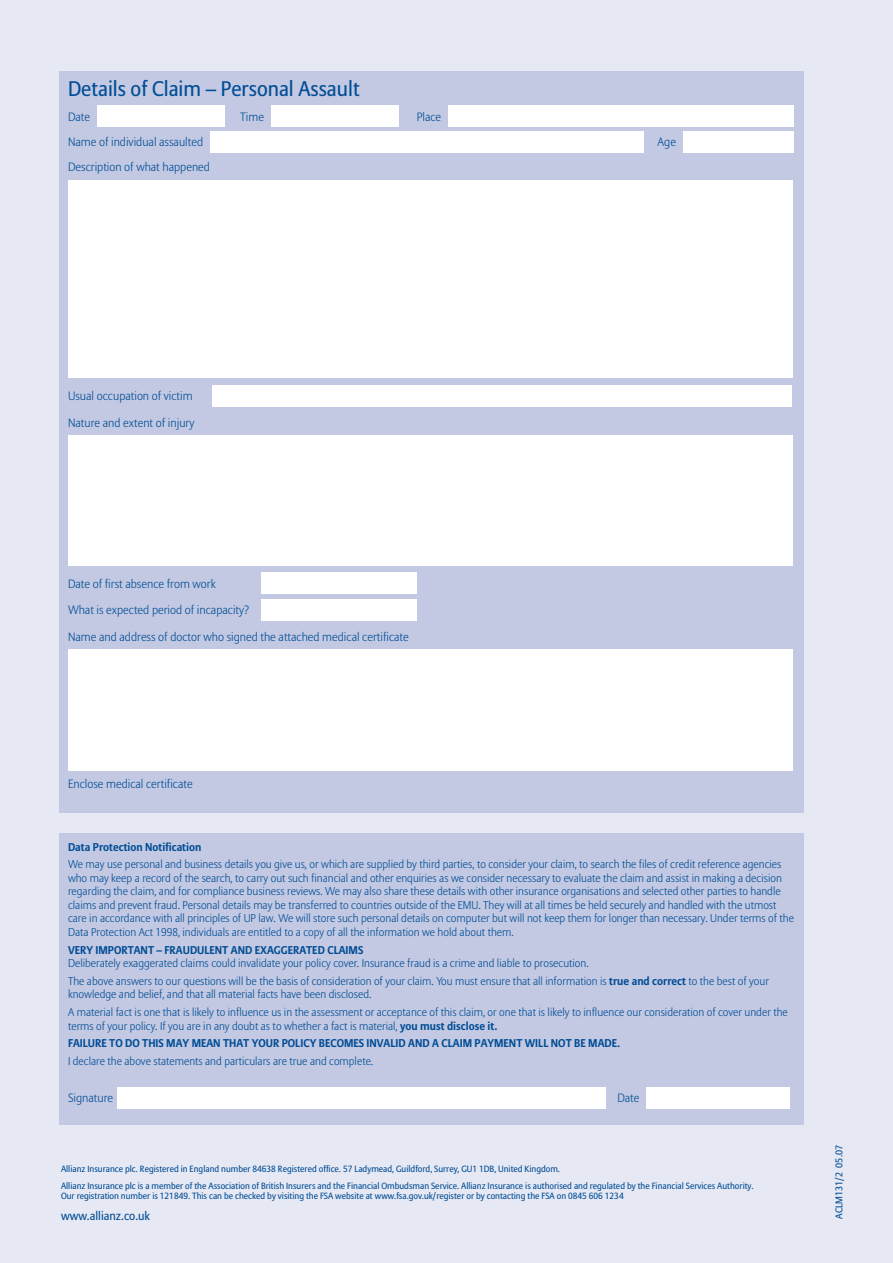
<style>
.page{position:relative;width:893px;height:1263px;background:#e6e8f3}
.page>*{position:absolute;margin:0;border:0;box-sizing:border-box;transform-origin:0 0}
.t1{font:21px "Allianz Sans";color:#014d95}
.t2{font:300 12px "Allianz Sans";color:#014d95}
.t3{font:12px "Allianz Sans";color:#014d95}
.t4{font:300 11.25px/13.5px "Allianz Sans";color:#014d95}
.t5{font:700 11.25px/17.7px "Allianz Sans";color:#014d95}
.t6{font:9.75px "Allianz Sans";color:#014d95}
.t7{font:9px/17px "Allianz Sans";color:#014d95}
.s1{font-weight:700}
.s2{font-weight:300}
</style>
<div class="page">
<div style="left:60px;top:833px;width:744px;height:292px;background:#c3c9e2"></div>
<div style="left:117px;top:1087px;width:489px;height:21px;background:#fff"></div>
<div style="left:646px;top:1087px;width:143px;height:21px;background:#fff"></div>
<div style="left:60px;top:71px;width:744px;height:741px;background:#c3c9e2"></div>
<div style="left:212px;top:385px;width:580px;height:21px;background:#fff"></div>
<div style="left:261px;top:599px;width:156px;height:21px;background:#fff"></div>
<div style="left:261px;top:572px;width:156px;height:21px;background:#fff"></div>
<div style="left:683px;top:131px;width:111px;height:21px;background:#fff"></div>
<div style="left:448px;top:106px;width:345px;height:21px;background:#fff"></div>
<div style="left:210px;top:131px;width:434px;height:21px;background:#fff"></div>
<div style="left:271px;top:106px;width:127px;height:21px;background:#fff"></div>
<div style="left:97px;top:106px;width:127px;height:21px;background:#fff"></div>
<div style="left:68px;top:180px;width:725px;height:197px;background:#fff"></div>
<div style="left:68px;top:435px;width:725px;height:131px;background:#fff"></div>
<div style="left:68px;top:649px;width:725px;height:122px;background:#fff"></div>
<h1 class="t1" style="left:68px;top:80px;width:293px">Details of Claim – Personal Assault</h1>
<p class="t2" style="left:68px;top:112px;width:24px">Date</p>
<p class="t2" style="left:240px;top:112px;width:25px">Time</p>
<p class="t2" style="left:417px;top:112px;width:26px">Place</p>
<p class="t2" style="left:68px;top:137px;width:137px">Name of individual assaulted</p>
<p class="t2" style="left:658px;top:137px;width:20px">Age</p>
<p class="t2" style="left:68px;top:162px;width:143px">Description of what happened</p>
<p class="t2" style="left:68px;top:391px;width:126px">Usual occupation of victim</p>
<p class="t2" style="left:68px;top:418px;width:128px">Nature and extent of injury</p>
<p class="t2" style="left:68px;top:578px;width:149px">Date of first absence from work</p>
<p class="t2" style="left:68px;top:605px;width:183px">What is expected period of incapacity?</p>
<p class="t2" style="left:68px;top:632px;width:342px">Name and address of doctor who signed the attached medical certificate</p>
<p class="t2" style="left:68px;top:779px;width:126px">Enclose medical certificate</p>
<p class="t5" style="left:68px;top:839px;width:135px">Data Protection Notification</p>
<p class="t4" style="left:68px;top:859px;width:727px">We may use personal and business details you give us, or which are supplied by third parties, to consider your claim, to search the files of credit reference agencies who may keep a record of the search, to carry out such financial and other enquiries as we consider necessary to evaluate the claim and assist in making a decision regarding the claim, and for compliance business reviews. We may also share these details with other insurance organisations and selected other parties to handle claims and prevent fraud. Personal details may be transferred to countries outside of the EMU. They will at all times be held securely and handled with the utmost care in accordance with all principles of UP law. We will store such personal details on computer but will not keep them for longer than necessary. Under terms of the Data Protection Act 1998, individuals are entitled to a copy of all the information we hold about them.</p>
<p class="t5" style="left:68px;top:942px;width:297px">VERY IMPORTANT – FRAUDULENT AND EXAGGERATED CLAIMS</p>
<p class="t4" style="left:68px;top:955px;width:702px;line-height:17.7px">Deliberately exaggerated claims could invalidate your policy cover. Insurance fraud is a crime and liable to prosecution.<br>The above answers to our questions will be the basis of consideration of your claim. You must ensure that all information is <span class="s1">true and correct</span> to the best of your</p>
<p class="t4" style="left:68px;top:986px;width:721px;line-height:17.7px">knowledge and belief, and that all material facts have been disclosed.<br>A material fact is one that is likely to influence us in the assessment or acceptance of this claim, or one that is likely to influence our consideration of cover under the</p>
<p class="t5" style="left:68px;top:1018px;width:554px"><span class="s2">terms of your policy. If you are in any doubt as to whether a fact is material,</span> you must disclose it.<br>FAILURE TO DO THIS MAY MEAN THAT YOUR POLICY BECOMES INVALID AND A CLAIM PAYMENT WILL NOT BE MADE.</p>
<p class="t4" style="left:68px;top:1055px;width:307px">I declare the above statements and particulars are true and complete.</p>
<p class="t2" style="left:68px;top:1093px;width:47px">Signature</p>
<p class="t2" style="left:617px;top:1093px;width:24px">Date</p>
<p class="t7" style="left:61px;top:1161px;width:694px">Allianz Insurance plc. Registered in England number 84638 Registered office. 57 Ladymead, Guildford, Surrey, GU1 1DB, United Kingdom.<br>Allianz Insurance plc is a member of the Association of British Insurers and the Financial Ombudsman Service. Allianz Insurance is authorised and regulated by the Financial Services Authority.</p>
<p class="t7" style="left:61px;top:1188px;width:564px">Our registration number is 121849. This can be checked by visiting the FSA website at www.fsa.gov.uk/register or by contacting the FSA on 0845 606 1234</p>
<p class="t3" style="left:61px;top:1211px;width:90px">www.allianz.co.uk</p>
<p class="t6" style="left:835px;top:1219px;width:76px;rotate:-90deg">ACLM131/2 05.07</p>
</div>
